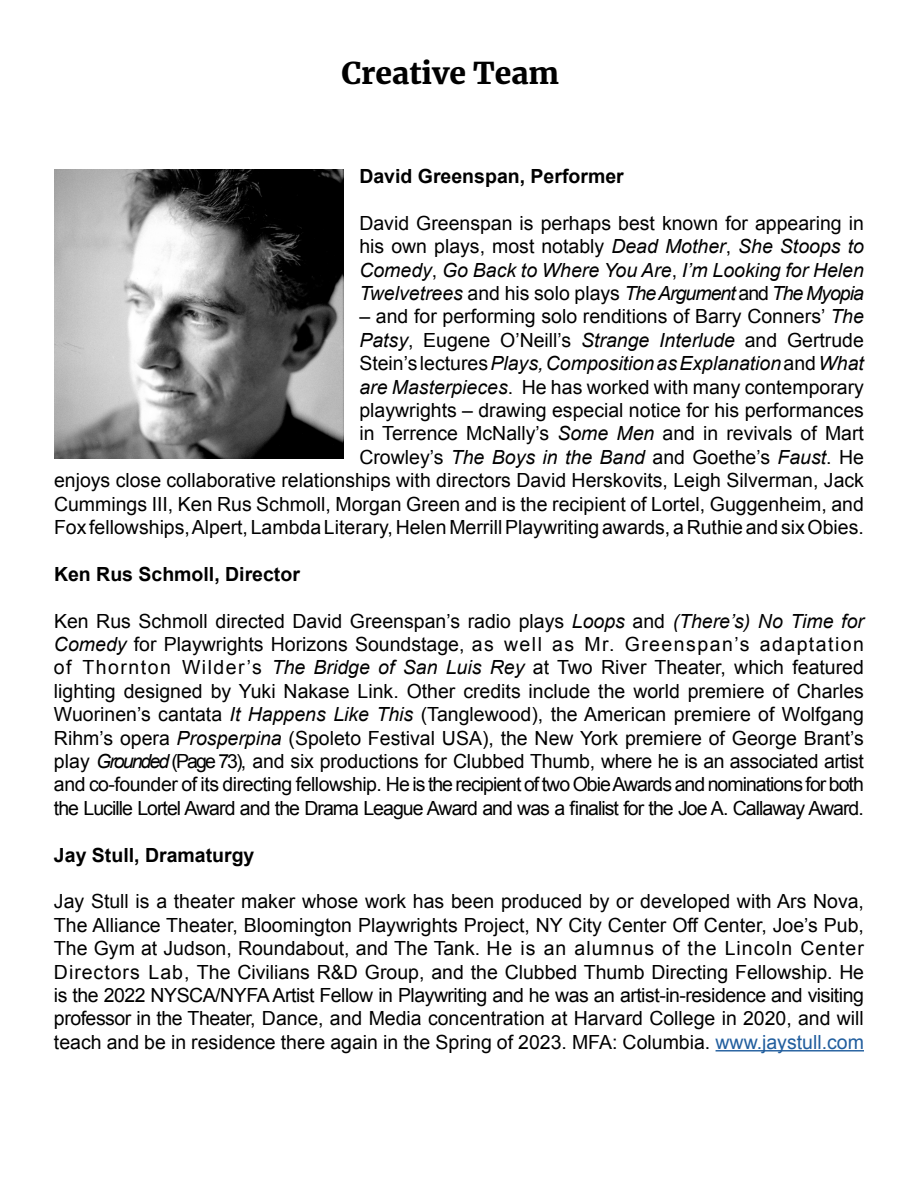
<style>
.page{position:relative;width:918px;height:1188px;background:#fff}
.page>*{position:absolute;margin:0;border:0;box-sizing:border-box;transform-origin:0 0}
.Heading_1{font:900 30px "Merriweather";color:#000}
.t1{font:19.5px/23.4px "Arial";color:#000;text-align:justify}
.t2{font:italic 19.5px/23.4px "Arial";color:#000;text-align:justify}
.Heading_2{font:700 19.5px "Arial";color:#000}
.s1{font-style:normal}
.s2{font-style:italic}
.s3{color:#215e9e}
</style>
<div class="page">
<img style="left:54px;top:169px;width:289px;height:290px">
<hr style="left:716px;top:1050px;width:148px;height:1px;background:#215e9e">
<p class="Heading_1" style="left:341px;top:52px;width:220px">Creative Team</p>
<p class="Heading_2" style="left:359px;top:163px;width:266px">David Greenspan, Performer</p>
<p class="t2" style="left:359px;top:211px;width:506px"><span class="s1">David Greenspan is perhaps best known for appearing in his own plays, most notably</span> Dead Mother<span class="s1">,</span> She Stoops to Comedy<span class="s1">,</span> Go Back to Where You Are<span class="s1">,</span> I’m Looking for Helen Twelvetrees <span class="s1">and his solo plays</span> The Argument <span class="s1">and</span> The Myopia</p>
<p class="t1" style="left:54px;top:305px;width:812px;text-align:right">– and for performing solo renditions of Barry Conners’ <span class="s2">The<br>Patsy</span>, Eugene O’Neill’s <span class="s2">Strange Interlude</span> and Gertrude<br>Stein’s lectures <span class="s2">Plays, Composition as Explanation</span> and <span class="s2">What<br>are Masterpieces</span>. He has worked with many contemporary<br>playwrights – drawing especial notice for his performances<br>in Terrence McNally’s <span class="s2">Some Men</span> and in revivals of Mart<br>Crowley’s <span class="s2">The Boys in the Band</span> and Goethe’s <span class="s2">Faust</span>. He<br>enjoys close collaborative relationships with directors David Herskovits, Leigh Silverman, Jack Cummings III, Ken Rus Schmoll, Morgan Green and is the recipient of Lortel, Guggenheim, and Fox fellowships, Alpert, Lambda Literary, Helen Merrill Playwriting awards, a Ruthie and six Obies.</p>
<p class="Heading_2" style="left:54px;top:561px;width:247px">Ken Rus Schmoll, Director</p>
<p class="t1" style="left:54px;top:609px;width:812px">Ken Rus Schmoll directed David Greenspan’s radio plays <span class="s2">Loops</span> and <span class="s2">(There’s) No Time for Comedy</span> for Playwrights Horizons Soundstage, as well as Mr. Greenspan’s adaptation of Thornton Wilder’s <span class="s2">The Bridge of San Luis Rey</span> at Two River Theater, which featured lighting designed by Yuki Nakase Link. Other credits include the world premiere of Charles Wuorinen’s cantata <span class="s2">It Happens Like This</span> (Tanglewood), the American premiere of Wolfgang Rihm’s opera <span class="s2">Prosperpina</span> (Spoleto Festival USA), the New York premiere of George Brant’s play <span class="s2">Grounded</span> (Page 73), and six productions for Clubbed Thumb, where he is an associated artist and co-founder of its directing fellowship. He is the recipient of two Obie Awards and nominations for both the Lucille Lortel Award and the Drama League Award and was a finalist for the Joe A. Callaway Award.</p>
<p class="Heading_2" style="left:54px;top:842px;width:202px">Jay Stull, Dramaturgy</p>
<p class="t1" style="left:54px;top:890px;width:812px">Jay Stull is a theater maker whose work has been produced by or developed with Ars Nova, The Alliance Theater, Bloomington Playwrights Project, NY City Center Off Center, Joe’s Pub, The Gym at Judson, Roundabout, and The Tank. He is an alumnus of the Lincoln Center Directors Lab, The Civilians R&amp;D Group, and the Clubbed Thumb Directing Fellowship. He is the 2022 NYSCA/NYFA Artist Fellow in Playwriting and he was an artist-in-residence and visiting professor in the Theater, Dance, and Media concentration at Harvard College in 2020, and will teach and be in residence there again in the Spring of 2023. MFA: Columbia. <span class="s3">www.jaystull.com</span></p>
</div>
